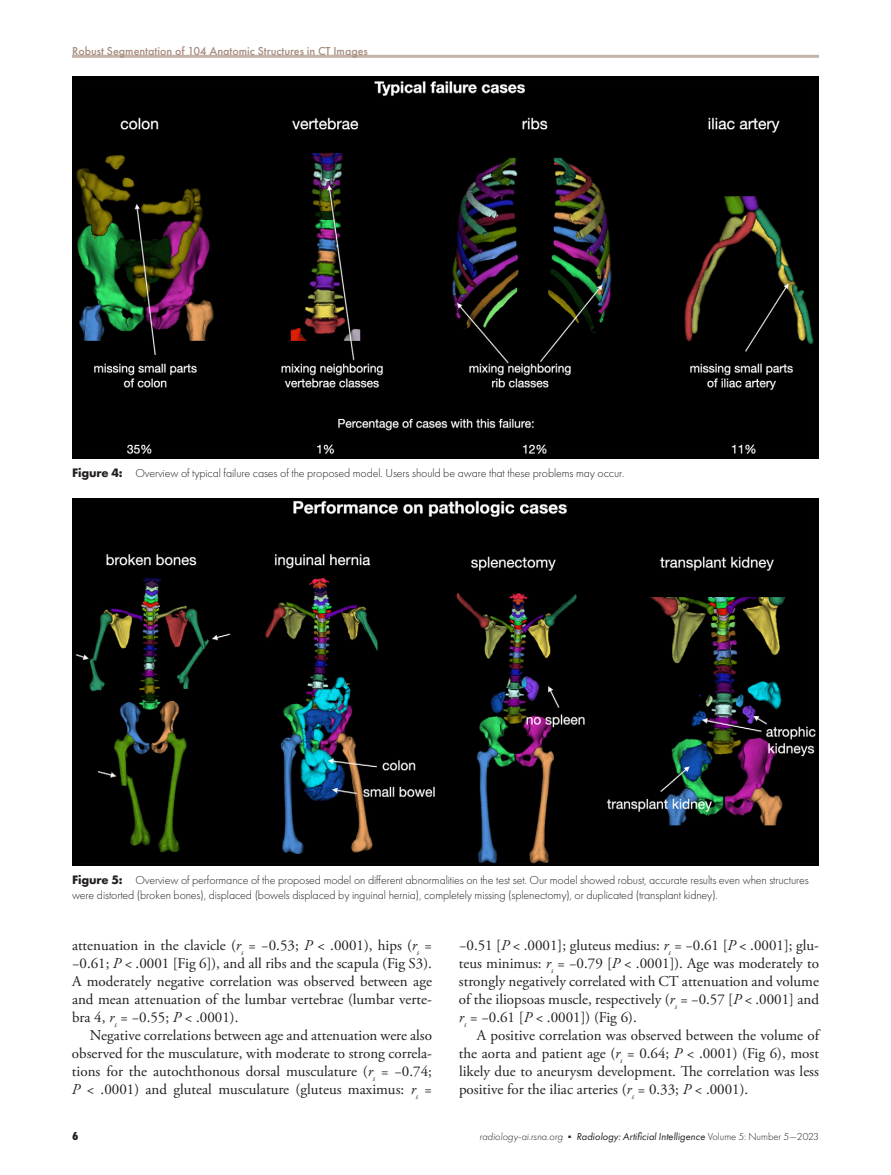
<style>
.page{position:relative;width:891px;height:1175px;background:#fff}
.page>*{position:absolute;margin:0;border:0;box-sizing:border-box;transform-origin:0 0}
.t1{font:15px/18px "Adobe Garamond Pro";color:#231f20;text-align:justify}
.t2{font:300 12px/14.4px "Futura PT";letter-spacing:-.01em;color:#231f20}
.t3{font:500 12px "Futura PT";color:#a68b7d}
.t4{font:800 12px "Futura PT Cond";color:#231f20}
.t5{font:italic 10.5px "Futura PT";color:#231f20}
.s1{font-weight:700;font-size:12.75px}
.s2{font-style:italic}
.s3{font-weight:300}
.s4{font-weight:300;font-style:normal}
</style>
<div class="page">
<hr style="left:72px;top:55px;width:747px;height:3px;background:#c5b2a8">
<img style="left:72px;top:77px;width:747px;height:381px">
<img style="left:72px;top:498px;width:747px;height:367px">
<p class="t3" style="left:72px;top:43px;width:297px">Robust Segmentation of 104 Anatomic Structures in CT Images</p>
<p class="t2" style="left:72px;top:466px;width:554px"><span class="s1">Figure 4:</span> Overview of typical failure cases of the proposed model. Users should be aware that these problems may occur.</p>
<p class="t2" style="left:72px;top:873px;width:738px"><span class="s1">Figure 5:</span> Overview of performance of the proposed model on different abnormalities on the test set. Our model showed robust, accurate results even when structures were distorted (broken bones), displaced (bowels displaced by inguinal hernia), completely missing (splenectomy), or duplicated (transplant kidney).</p>
<p class="t1" style="left:72px;top:936px;width:362px">attenuation in the clavicle (<span class="s2">r</span><sub>s</sub> = −0.53; <span class="s2">P</span> &lt; .0001), hips (<span class="s2">r</span><sub>s</sub> = −0.61; <span class="s2">P</span> &lt; .0001 [Fig 6]), and all ribs and the scapula (Fig S3).<br>A moderately negative correlation was observed between age and mean attenuation of the lumbar vertebrae (lumbar verte&shy;bra 4, <span class="s2">r</span><sub>s</sub> = −0.55; <span class="s2">P</span> &lt; .0001).</p>
<p class="t1" style="left:72px;top:1026px;width:362px;text-indent:18px">Negative correlations between age and attenuation were also observed for the musculature, with moderate to strong correla&shy;tions for the autochthonous dorsal musculature (<span class="s2">r</span><sub>s</sub> = −0.74; <span class="s2">P</span> &lt; .0001) and gluteal musculature (gluteus maximus: <span class="s2">r</span><sub>s</sub> =</p>
<p class="t1" style="left:459px;top:936px;width:362px">−0.51 [<span class="s2">P</span> &lt; .0001]; gluteus medius: <span class="s2">r</span><sub>s</sub> = −0.61 [<span class="s2">P</span> &lt; .0001]; glu&shy;teus minimus: <span class="s2">r</span><sub>s</sub> = −0.79 [<span class="s2">P</span> &lt; .0001]). Age was moderately to strongly negatively correlated with CT attenuation and volume of the iliopsoas muscle, respectively (<span class="s2">r</span><sub>s</sub> = −0.57 [<span class="s2">P</span> &lt; .0001] and <span class="s2">r</span><sub>s</sub> = −0.61 [<span class="s2">P</span> &lt; .0001]) (Fig 6).</p>
<p class="t1" style="left:459px;top:1026px;width:362px;text-indent:18px">A positive correlation was observed between the volume of the aorta and patient age (<span class="s2">r</span><sub>s</sub> = 0.64; <span class="s2">P</span> &lt; .0001) (Fig 6), most likely due to aneurysm development. The correlation was less positive for the iliac arteries (<span class="s2">r</span><sub>s</sub> = 0.33; <span class="s2">P</span> &lt; .0001).</p>
<p class="t4" style="left:72px;top:1128px;width:8px">6</p>
<p class="t5" style="left:480px;top:1130px;width:341px"><span class="s3">radiology-ai.rsna.org</span> <sup>■</sup> Radiology: Artificial Intelligence <span class="s4">Volume 5: Number 5—2023</span></p>
</div>
